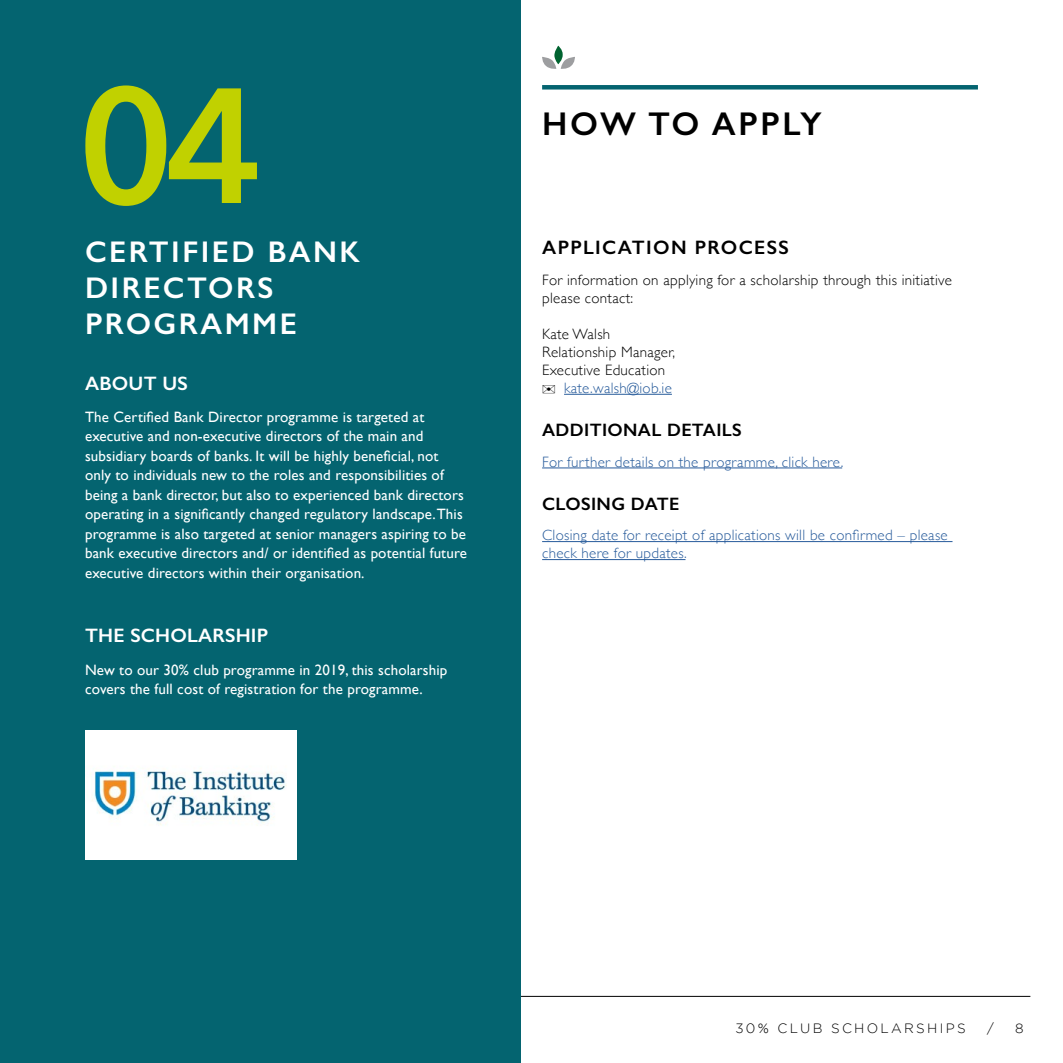
<style>
.page{position:relative;width:1063px;height:1063px;background:#fff}
.page>*{position:absolute;margin:0;border:0;box-sizing:border-box;transform-origin:0 0}
.t1{font:600 161.85px "Avenir Next";color:#c1d100}
.t2{font:600 33px "Gill Sans";letter-spacing:.08em;color:#000}
.t3{font:600 30px/36px "Gill Sans";letter-spacing:.08em;color:#fff}
.t4{font:600 19.5px "Gill Sans";letter-spacing:.01em;color:#fff}
.t5{font:600 19.5px "Gill Sans";letter-spacing:.07em;color:#000}
.t6{font:600 18px "Gill Sans";letter-spacing:.02em;color:#000}
.t7{font:15px/19.5px "Gill Sans";letter-spacing:.01em;color:#fff}
.t8{font:300 15px/18px "Gill Sans";letter-spacing:.02em;color:#000}
.t9{font:300 15px/18px "Gill Sans";letter-spacing:.02em;color:#275b9b}
.t10{font:300 13.5px "Gotham";letter-spacing:.17em;color:#000}
.s1{color:#275b9b}
</style>
<div class="page">
<hr style="left:0;top:996px;width:1030px;height:1px;background:#000">
<hr style="left:564px;top:394px;width:108px;height:1px;background:#275b9b">
<hr style="left:542px;top:468px;width:300px;height:1px;background:#275b9b">
<hr style="left:542px;top:541px;width:411px;height:1px;background:#275b9b">
<hr style="left:542px;top:559px;width:143px;height:1px;background:#275b9b">
<div style="left:542px;top:85px;width:436px;height:5px;background:#046470"></div>
<svg style="left:542px;top:46px;width:33px;height:23px"></svg>
<div style="left:0;top:0;width:521px;height:1063px;background:#046470"></div>
<img style="left:85px;top:730px;width:211px;height:129px">
<h1 class="t1" style="left:76px;top:8px;width:189px">04</h1>
<h3 class="t3" style="left:85px;top:234px;width:276px">CERTIFIED BANK<br>DIRECTORS<br>PROGRAMME</h3>
<h3 class="t4" style="left:85px;top:371px;width:104px">ABOUT US</h3>
<p class="t7" style="left:85px;top:407px;width:384px">The Certified Bank Director programme is targeted at executive and non-executive directors of the main and subsidiary boards of banks. It will be highly beneficial, not only to individuals new to the roles and responsibilities of being a bank director, but also to experienced bank directors operating in a significantly changed regulatory landscape. This programme is also targeted at senior managers aspiring to be bank executive directors and/ or identified as potential future executive directors within their organisation.</p>
<h3 class="t4" style="left:85px;top:624px;width:185px">THE SCHOLARSHIP</h3>
<p class="t7" style="left:85px;top:660px;width:364px">New to our 30% club programme in 2019, this scholarship covers the full cost of registration for the programme.</p>
<h2 class="t2" style="left:542px;top:104px;width:281px">HOW TO APPLY</h2>
<h3 class="t5" style="left:542px;top:236px;width:248px">APPLICATION PROCESS</h3>
<p class="t8" style="left:542px;top:271px;width:411px">For information on applying for a scholarship through this initiative please contact:</p>
<p class="t8" style="left:542px;top:325px;width:134px">Kate Walsh<br>Relationship Manager,<br>Executive Education ✉ <span class="s1">kate.walsh@iob.ie</span></p>
<p class="t6" style="left:542px;top:419px;width:201px">ADDITIONAL DETAILS</p>
<p class="t9" style="left:542px;top:452px;width:303px">For further details on the programme, click here.</p>
<p class="t6" style="left:542px;top:493px;width:139px">CLOSING DATE</p>
<p class="t9" style="left:542px;top:526px;width:407px">Closing date for receipt of applications will be confirmed – please check here for updates.</p>
<p class="t10" style="left:735px;top:1021px;width:232px">30% CLUB SCHOLARSHIPS</p>
<p class="t10" style="left:987px;top:1021px;width:8px">/</p>
<p class="t10" style="left:1015px;top:1021px;width:10px">8</p>
</div>
